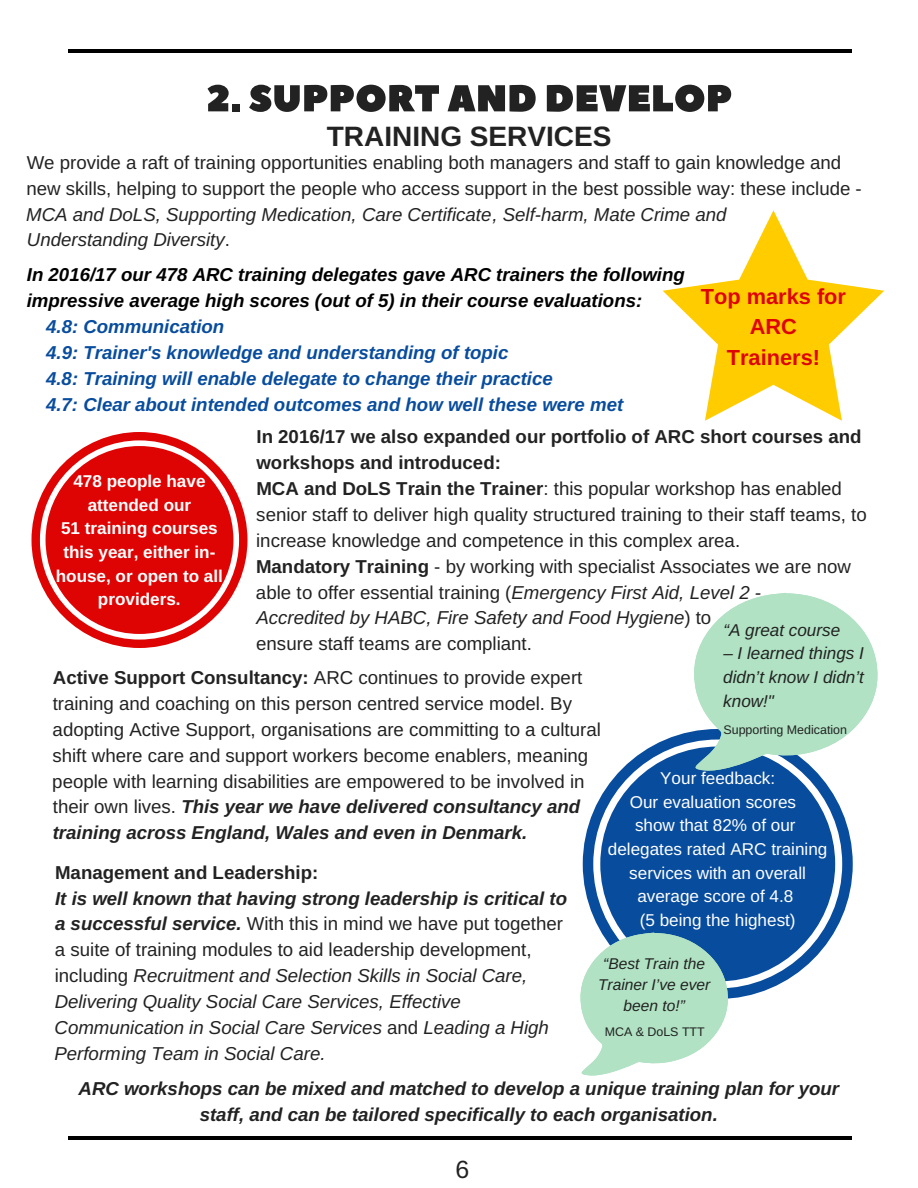
<style>
.page{position:relative;width:918px;height:1188px;background:#fff}
.page>*{position:absolute;margin:0;border:0;box-sizing:border-box;transform-origin:0 0}
.t1{font:700 28.05px "Arimo";color:#222}
.t2{font:24.9px "Arimo";color:#222}
.t3{font:700 21.75px/30.5px "Arimo";color:#de0404;text-align:center}
.t4{font:18.6px/26px "Arimo";color:#222}
.t5{font:italic 18.6px/25.8px "Arimo";color:#222}
.t6{font:italic 700 18.6px/26px "Arimo";color:#084c9e}
.t7{font:italic 700 18.6px/26px "Arimo";color:#000}
.t8{font:italic 700 18.6px/26px "Arimo";color:#222;text-align:center}
.t9{font:700 18.6px "Arimo";color:#222}
.t10{font:17.1px/23.7px "Arimo";color:#fff;text-align:center}
.t11{font:700 17.1px/23.7px "Arimo";color:#fff;text-align:center}
.t12{font:italic 17.1px/23.7px "Arimo";color:#222;text-align:justify}
.t13{font:italic 15.6px/21.5px "Arimo";color:#222;text-align:center}
.t14{font:12.45px "Arimo";color:#222}
.s1{font-style:normal}
.s2{font-weight:700}
.s3{font-style:italic}
.s4{font-weight:700;font-style:italic}
</style>
<div class="page">
<hr style="left:68px;top:50px;width:783px;height:3px;background:#000">
<hr style="left:68px;top:1136px;width:783px;height:4px;background:#000">
<svg style="left:208px;top:85px;width:21px;height:26px"></svg>
<div style="left:232px;top:104px;width:8px;height:7px;background:#222"></div>
<svg style="left:249px;top:85px;width:190px;height:27px"></svg>
<svg style="left:448px;top:85px;width:88px;height:27px"></svg>
<svg style="left:547px;top:85px;width:184px;height:27px"></svg>
<svg style="left:583px;top:731px;width:270px;height:268px"></svg>
<div style="left:600px;top:747px;width:235px;height:234px;background:#084c9e;border-radius:50%"></div>
<svg style="left:694px;top:593px;width:184px;height:178px"></svg>
<svg style="left:580px;top:933px;width:148px;height:143px"></svg>
<svg style="left:32px;top:432px;width:216px;height:216px"></svg>
<div style="left:46px;top:446px;width:187px;height:188px;background:#de0404;border-radius:50%"></div>
<svg style="left:663px;top:210px;width:221px;height:211px"></svg>
<h1 class="t1" style="left:327px;top:121px;width:286px">TRAINING SERVICES</h1>
<p class="t4" style="left:26px;top:149px;width:837px">We provide a raft of training opportunities enabling both managers and staff to gain knowledge and new skills, helping to support the people who access support in the best possible way: these include -</p>
<p class="t5" style="left:26px;top:201px;width:702px">MCA and DoLS, Supporting Medication, Care Certificate, Self-harm, Mate Crime and<br>Understanding Diversity<span class="s1">.</span></p>
<p class="t7" style="left:27px;top:262px;width:660px">In 2016/17 our 478 ARC training delegates gave ARC trainers the following impressive average high scores (out of 5) in their course evaluations:</p>
<p class="t6" style="left:46px;top:314px;width:579px">4.8: Communication<br>4.9: Trainer's knowledge and understanding of topic<br>4.8: Training will enable delegate to change their practice<br>4.7: Clear about intended outcomes and how well these were met</p>
<p class="t3" style="left:701px;top:281px;width:147px">Top marks for<br>ARC<br>Trainers!</p>
<p class="t4" style="left:256px;top:424px;width:612px"><span class="s2">In 2016/17 we also expanded our portfolio of ARC short courses and workshops and introduced:<br>MCA and DoLS Train the Trainer</span>: this popular workshop has enabled senior staff to deliver high quality structured training to their staff teams, to increase knowledge and competence in this complex area.<br><span class="s2">Mandatory Training</span> - by working with specialist Associates we are now able to offer essential training (<span class="s3">Emergency First Aid, Level 2 -<br>Accredited by HABC, Fire Safety and Food Hygiene</span>) to<br>ensure staff teams are compliant.</p>
<p class="t11" style="left:56px;top:469px;width:169px">478 people have attended our<br>51 training courses this year, either in&shy;house, or open to all providers.</p>
<p class="t12" style="left:723px;top:618px;width:118px">“A great course</p>
<p class="t12" style="left:723px;top:641px;width:142px">– I learned things I didn’t know I didn’t know!"</p>
<p class="t4" style="left:52px;top:665px;width:550px"><span class="s2">Active Support Consultancy:</span> ARC continues to provide expert training and coaching on this person centred service model. By adopting Active Support, organisations are committing to a cultural shift where care and support workers become enablers, meaning people with learning disabilities are empowered to be involved in their own lives. <span class="s4">This year we have delivered consultancy and training across England, Wales and even in Denmark.</span></p>
<p class="t14" style="left:723px;top:722px;width:125px">Supporting Medication</p>
<p class="t10" style="left:608px;top:766px;width:221px">Your feedback:<br>Our evaluation scores<br>show that 82% of our delegates rated ARC training services with an overall average score of 4.8<br>(5 being the highest)</p>
<p class="t9" style="left:55px;top:862px;width:265px">Management and Leadership:</p>
<p class="t5" style="left:54px;top:885px;width:514px"><span class="s2">It is well known that having strong leadership is critical to a successful service.</span> <span class="s1">With this in mind we have put together a suite of training modules to aid leadership development, including</span> Recruitment and Selection Skills in Social Care, Delivering Quality Social Care Services, Effective Communication in Social Care Services <span class="s1">and</span> Leading a High Performing Team in Social Care.</p>
<p class="t13" style="left:598px;top:952px;width:114px">“Best Train the<br>Trainer I’ve ever been to!”</p>
<p class="t14" style="left:605px;top:1025px;width:102px">MCA &amp; DoLS TTT</p>
<p class="t8" style="left:79px;top:1075px;width:762px">ARC workshops can be mixed and matched to develop a unique training plan for your staff, and can be tailored specifically to each organisation.</p>
<h2 class="t2" style="left:455px;top:1155px;width:15px">6</h2>
</div>
